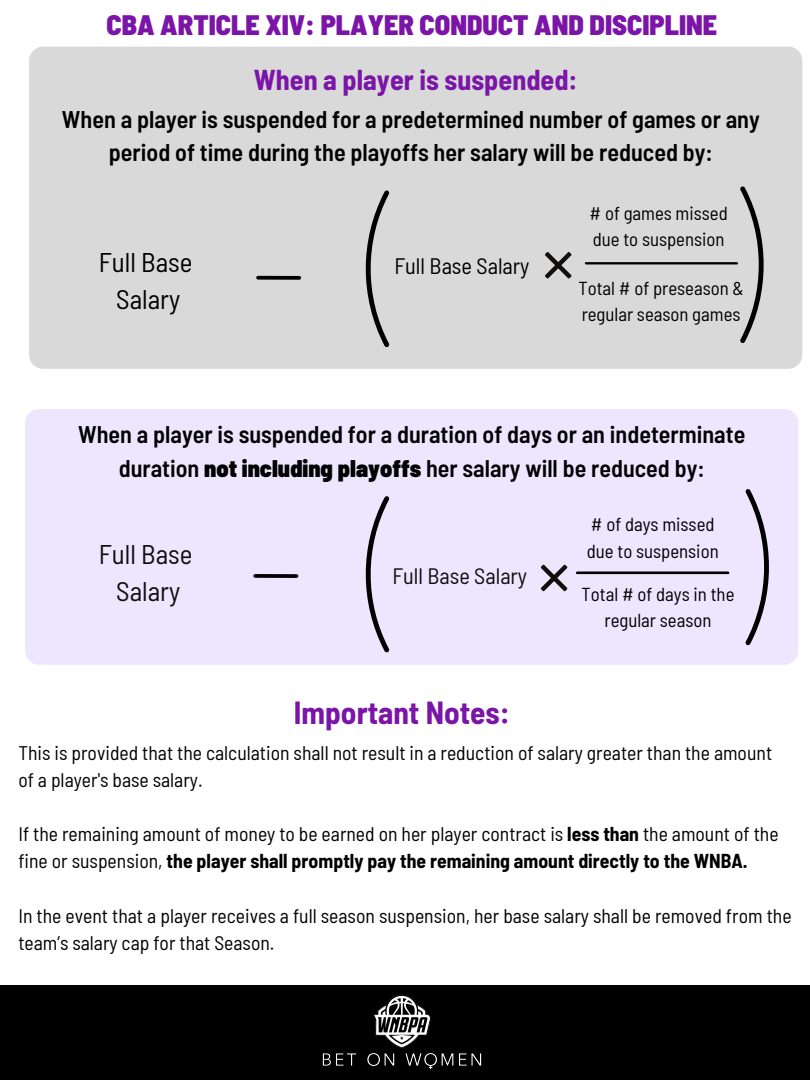
<style>
.page{position:relative;width:810px;height:1080px;background:#fff}
.page>*{position:absolute;margin:0;border:0;box-sizing:border-box;transform-origin:0 0}
.t1{font:700 semi-condensed 31.25px "Barlow";color:#7a15a8}
.t2{font:900 semi-condensed 28.12px "Barlow";color:#7a15a8}
.t3{font:700 semi-condensed 28.12px "Barlow";color:#7a15a8}
.t4{font:semi-condensed 27px "Barlow";color:#000}
.t5{font:semi-condensed 27px "Barlow";color:#100f0d}
.t6{font:600 semi-condensed 24.12px/33.4px "Barlow";color:#000;text-align:center}
.t7{font:600 semi-condensed 24.06px/33.4px "Barlow";color:#000;text-align:center}
.t8{font:semi-condensed 22.38px "Barlow";color:#000}
.t9{font:semi-condensed 22.31px "Barlow";color:#100f0d}
.t10{font:semi-condensed 19.69px/27.2px "Barlow";color:#000}
.t11{font:semi-condensed 18.75px/26.2px "Barlow";color:#000}
.s1{font-weight:900}
.s2{font-weight:700}
</style>
<div class="page">
<div style="left:29px;top:47px;width:773px;height:322px;background:#d9d9d9;border-radius:14px"></div>
<svg style="left:545px;top:252px;width:27px;height:27px"></svg>
<svg style="left:365px;top:190px;width:25px;height:157px"></svg>
<svg style="left:740px;top:186px;width:24px;height:157px"></svg>
<div style="left:25px;top:409px;width:773px;height:256px;background:#eee5ff;border-radius:14px"></div>
<svg style="left:541px;top:565px;width:26px;height:26px"></svg>
<svg style="left:365px;top:496px;width:25px;height:156px"></svg>
<svg style="left:745px;top:489px;width:24px;height:156px"></svg>
<svg style="left:258px;top:276px;width:41px;height:4px"></svg>
<svg style="left:255px;top:574px;width:41px;height:4px"></svg>
<div style="left:0;top:985px;width:810px;height:95px;background:#000"></div>
<img style="left:321px;top:991px;width:161px;height:81px">
<hr style="left:577px;top:572px;width:151px;height:2px;background:#000">
<hr style="left:586px;top:262px;width:151px;height:2px;background:#000">
<p class="t2" style="left:106px;top:7px;width:612px">CBA ARTICLE XIV: PLAYER CONDUCT AND DISCIPLINE</p>
<p class="t3" style="left:254px;top:62px;width:325px">When a player is suspended:</p>
<p class="t6" style="left:62px;top:101px;width:699px">When a player is suspended for a predetermined number of games or any period of time during the playoffs her salary will be reduced by:</p>
<p class="t4" style="left:99px;top:245px;width:95px">Full Base</p>
<p class="t4" style="left:116px;top:282px;width:66px">Salary</p>
<p class="t8" style="left:394px;top:252px;width:137px">Full Base Salary</p>
<p class="t11" style="left:590px;top:200px;width:140px"># of games missed due to suspension</p>
<p class="t11" style="left:578px;top:274px;width:167px">Total # of preseason &amp; regular season games</p>
<p class="t7" style="left:78px;top:417px;width:669px">When a player is suspended for a duration of days or an indeterminate duration <span class="s1">not including playoffs</span> her salary will be reduced by:</p>
<p class="t5" style="left:99px;top:537px;width:95px">Full Base</p>
<p class="t5" style="left:116px;top:574px;width:66px">Salary</p>
<p class="t9" style="left:392px;top:561px;width:136px">Full Base Salary</p>
<p class="t11" style="left:587px;top:511px;width:133px"># of days missed due to suspension</p>
<p class="t11" style="left:582px;top:580px;width:154px;text-align:center">Total # of days in the regular season</p>
<p class="t1" style="left:294px;top:692px;width:218px">Important Notes:</p>
<p class="t10" style="left:18px;top:738px;width:755px">This is provided that the calculation shall not result in a reduction of salary greater than the amount of a player's base salary.</p>
<p class="t10" style="left:18px;top:820px;width:762px">If the remaining amount of money to be earned on her player contract is <span class="s2">less than</span> the amount of the fine or suspension, <span class="s2">the player shall promptly pay the remaining amount directly to the WNBA.</span></p>
<p class="t10" style="left:18px;top:901px;width:775px">In the event that a player receives a full season suspension, her base salary shall be removed from the team’s salary cap for that Season.</p>
</div>
